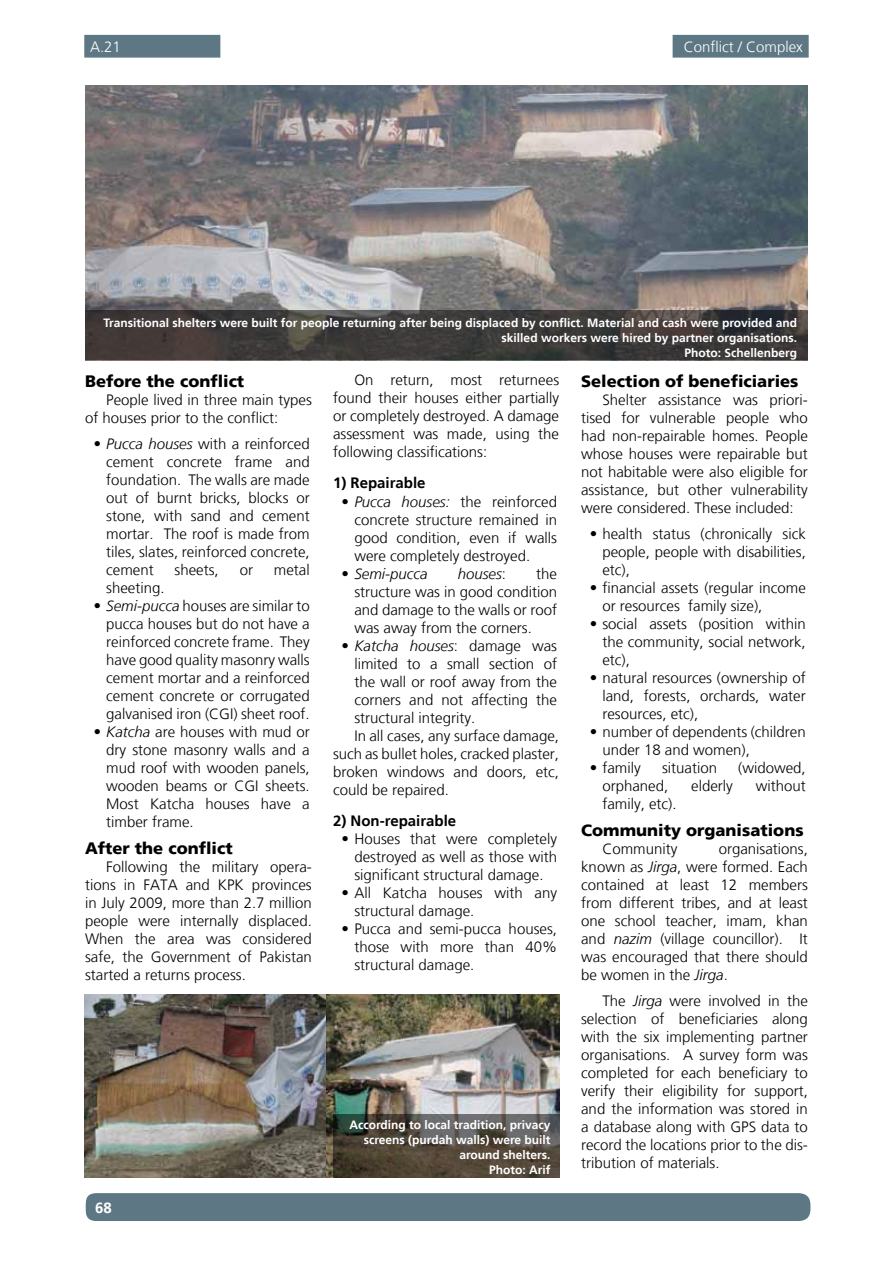
<style>
.page{position:relative;width:893px;height:1263px;background:#fff}
.page>*{position:absolute;margin:0;border:0;box-sizing:border-box;transform-origin:0 0}
.t1{font:900 16.5px "Frutiger LT";color:#000}
.t2{font:300 15px/18px "Frutiger LT";color:#000;text-align:justify}
.t3{font:italic 300 15px "Frutiger LT";color:#000}
.t4{font:700 15px "Frutiger LT";color:#000}
.t5{font:300 15px "Frutiger LT";color:#fff}
.t6{font:700 15px "Frutiger LT";color:#fff}
.t7{font:700 12px/15px "Frutiger LT";color:#fff;text-align:right}
.s1{font-style:italic}
.s2{font-style:normal}
</style>
<div class="page">
<div style="left:673px;top:36px;width:135px;height:21px;background:#5d7884"></div>
<div style="left:673px;top:35px;width:136px;height:23px;border:2px solid #5d7884"></div>
<div style="left:85px;top:1193px;width:726px;height:28px;background:#5d7884"></div>
<div style="left:85px;top:36px;width:135px;height:21px;background:#5d7884"></div>
<div style="left:84px;top:35px;width:136px;height:23px;border:2px solid #5d7884"></div>
<img style="left:85px;top:85px;width:723px;height:225px">
<img style="left:85px;top:994px;width:474px;height:184px">
<svg style="left:333px;top:1114px;width:227px;height:64px;background:#524b41"></svg>
<svg style="left:85px;top:310px;width:723px;height:50px;background:#3e3a39"></svg>
<p class="t5" style="left:90px;top:38px;width:32px">A.21</p>
<p class="t5" style="left:684px;top:38px;width:121px">Conflict / Complex</p>
<p class="t7" style="left:104px;top:315px;width:695px">Transitional shelters were built for people returning after being displaced by conflict. Material and cash were provided and skilled workers were hired by partner organisations.<br>Photo: Schellenberg</p>
<p class="t1" style="left:85px;top:371px;width:161px">Before the conflict</p>
<p class="t2" style="left:85px;top:391px;width:228px;text-indent:21px">People lived in three main types of houses prior to the conflict:</p>
<p class="t2" style="left:106px;top:435px;width:205px;text-indent:-13px"><span class="s1">• Pucca houses</span> with a reinforced cement concrete frame and foundation. The walls are made out of burnt bricks, blocks or stone, with sand and cement mortar. The roof is made from tiles, slates, reinforced concrete, cement</p>
<p class="t2" style="left:175px;top:561px;width:46px">sheets,</p>
<p class="t2" style="left:240px;top:561px;width:15px">or</p>
<p class="t2" style="left:274px;top:561px;width:37px">metal</p>
<p class="t2" style="left:106px;top:579px;width:60px">sheeting.</p>
<p class="t2" style="left:106px;top:597px;width:205px;text-indent:-13px"><span class="s1">• Semi-pucca</span> houses are similar to pucca houses but do not have a reinforced concrete frame. They have good quality masonry walls cement mortar and a reinforced cement concrete or corrugated galvanised iron (CGI) sheet roof.</p>
<p class="t2" style="left:106px;top:723px;width:205px;text-indent:-13px"><span class="s1">• Katcha</span> are houses with mud or dry stone masonry walls and a mud roof with wooden panels, wooden beams or CGI sheets.<br>Most Katcha houses have a timber frame.</p>
<p class="t1" style="left:85px;top:838px;width:149px">After the conflict</p>
<p class="t2" style="left:85px;top:858px;width:228px;text-indent:21px">Following the military opera&shy;tions in FATA and KPK provinces in July 2009, more than 2.7 million people were internally displaced.<br>When the area was considered safe, the Government of Pakistan started a returns process.</p>
<p class="t2" style="left:333px;top:371px;width:228px;text-indent:21px">On return, most returnees found their houses either partially or completely destroyed. A damage assessment was made, using the following classifications:</p>
<p class="t4" style="left:333px;top:474px;width:94px">1) Repairable</p>
<p class="t2" style="left:354px;top:492px;width:204px;text-indent:-13px">• <span class="s1">Pucca houses:</span> the reinforced concrete structure remained in good condition, even if walls were completely destroyed.</p>
<p class="t3" style="left:342px;top:565px;width:88px"><span class="s2">•</span> Semi-pucca</p>
<p class="t3" style="left:458px;top:565px;width:50px">houses<span class="s2">:</span></p>
<p class="t2" style="left:354px;top:564px;width:204px;text-indent:182px">the structure was in good condition and damage to the walls or roof was away from the corners.</p>
<p class="t3" style="left:342px;top:637px;width:217px"><span class="s2">•</span> Katcha houses<span class="s2">: damage was</span></p>
<p class="t2" style="left:354px;top:654px;width:204px">limited to a small section of</p>
<p class="t2" style="left:354px;top:672px;width:204px">the wall or roof away from the</p>
<p class="t2" style="left:354px;top:690px;width:204px">corners and not affecting the</p>
<p class="t2" style="left:354px;top:708px;width:122px">structural integrity.</p>
<p class="t2" style="left:354px;top:726px;width:206px">In all cases, any surface damage,</p>
<p class="t2" style="left:333px;top:744px;width:228px">such as bullet holes, cracked plaster,</p>
<p class="t2" style="left:333px;top:762px;width:228px">broken windows and doors, etc,</p>
<p class="t2" style="left:333px;top:780px;width:117px">could be repaired.</p>
<p class="t4" style="left:333px;top:811px;width:125px">2) Non-repairable</p>
<p class="t2" style="left:354px;top:829px;width:204px;text-indent:-13px">• Houses that were completely destroyed as well as those with significant structural damage.</p>
<p class="t2" style="left:354px;top:883px;width:204px;text-indent:-13px">• All Katcha houses with any structural damage.</p>
<p class="t2" style="left:354px;top:919px;width:204px;text-indent:-13px">• Pucca and semi-pucca houses, those with more than 40% structural damage.</p>
<p class="t6" style="left:95px;top:1199px;width:18px">68</p>
<p class="t7" style="left:349px;top:1117px;width:203px">According to local tradition, privacy screens (purdah walls) were built around shelters.<br>Photo: Arif</p>
<p class="t1" style="left:581px;top:371px;width:219px">Selection of beneficiaries</p>
<p class="t2" style="left:581px;top:391px;width:228px;text-indent:21px">Shelter assistance was priori&shy;tised for vulnerable people who had non-repairable homes. People whose houses were repairable but not habitable were also eligible for assistance, but other vulnerability were considered. These included:</p>
<p class="t2" style="left:602px;top:525px;width:205px;text-indent:-13px">• health status (chronically sick people, people with disabilities, etc),</p>
<p class="t2" style="left:602px;top:579px;width:205px;text-indent:-13px">• financial assets (regular income or resources family size),</p>
<p class="t2" style="left:602px;top:615px;width:205px;text-indent:-13px">• social assets (position within the community, social network, etc),</p>
<p class="t2" style="left:602px;top:669px;width:205px;text-indent:-13px">• natural resources (ownership of land, forests, orchards, water resources, etc),</p>
<p class="t2" style="left:602px;top:723px;width:205px;text-indent:-13px">• number of dependents (children under 18 and women),</p>
<p class="t2" style="left:590px;top:759px;width:53px">• family</p>
<p class="t2" style="left:662px;top:759px;width:57px">situation</p>
<p class="t2" style="left:738px;top:759px;width:69px">(widowed,</p>
<p class="t2" style="left:602px;top:777px;width:67px">orphaned,</p>
<p class="t2" style="left:691px;top:777px;width:43px">elderly</p>
<p class="t2" style="left:756px;top:777px;width:52px">without</p>
<p class="t2" style="left:602px;top:795px;width:76px">family, etc).</p>
<p class="t1" style="left:581px;top:820px;width:224px">Community organisations</p>
<p class="t2" style="left:602px;top:840px;width:76px">Community</p>
<p class="t2" style="left:581px;top:840px;width:228px;text-indent:138px">organisations, known as <span class="s1">Jirga</span>, were formed. Each contained at least 12 members from different tribes, and at least one school teacher, imam, khan and <span class="s1">nazim</span> (village councillor). It was encouraged that there should be women in the <span class="s1">Jirga</span>.</p>
<p class="t2" style="left:581px;top:992px;width:228px;text-indent:21px">The <span class="s1">Jirga</span> were involved in the selection of beneficiaries along with the six implementing partner organisations. A survey form was completed for each beneficiary to verify their eligibility for support, and the information was stored in a database along with GPS data to record the locations prior to the dis&shy;tribution of materials.</p>
</div>
